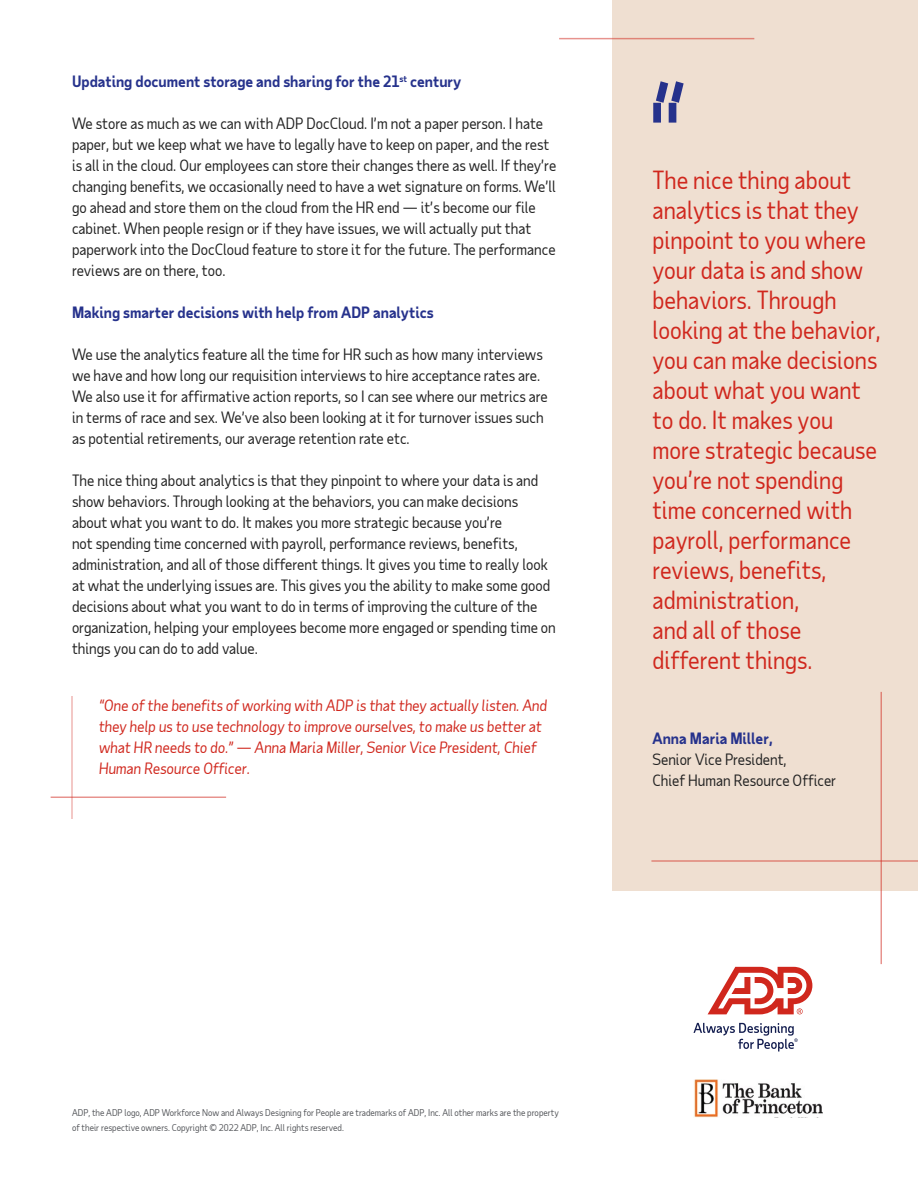
<style>
.page{position:relative;width:918px;height:1188px;background:#fff}
.page>*{position:absolute;margin:0;border:0;box-sizing:border-box;transform-origin:0 0}
.t1{font:24px/30px "Taub Sans";color:#d0271d}
.t2{font:15px/21px "Taub Sans";color:#222}
.t3{font:italic 15px/21px "Taub Sans";color:#d0271d}
.t4{font:700 15px "Taub Sans";color:#26328c}
.t5{font:9px/15px "Taub Sans";color:#54565a}
</style>
<div class="page">
<div style="left:612px;top:0;width:306px;height:891px;background:#efdfd1"></div>
<hr style="left:72px;top:696px;width:1px;height:123px;background:#e8938e">
<hr style="left:51px;top:796px;width:175px;height:2px;background:#d0271d">
<hr style="left:559px;top:38px;width:195px;height:1px;background:#d0271d">
<hr style="left:880px;top:692px;width:2px;height:272px;background:#d0271d">
<hr style="left:651px;top:860px;width:267px;height:2px;background:#d0271d">
<svg style="left:653px;top:81px;width:31px;height:42px"></svg>
<svg style="left:693px;top:1023px;width:105px;height:29px"></svg>
<svg style="left:708px;top:967px;width:104px;height:47px"></svg>
<img style="left:694px;top:1079px;width:128px;height:38px">
<p class="t4" style="left:72px;top:72px;width:391px">Updating document storage and sharing for the 21<sup>st</sup> century</p>
<p class="t2" style="left:72px;top:113px;width:486px">We store as much as we can with ADP DocCloud. I’m not a paper person. I hate paper, but we keep what we have to legally have to keep on paper, and the rest is all in the cloud. Our employees can store their changes there as well. If they’re changing benefits, we occasionally need to have a wet signature on forms. We’ll go ahead and store them on the cloud from the HR end — it’s become our file cabinet. When people resign or if they have issues, we will actually put that paperwork into the DocCloud feature to store it for the future. The performance reviews are on there, too.</p>
<p class="t4" style="left:72px;top:303px;width:363px">Making smarter decisions with help from ADP analytics</p>
<p class="t2" style="left:72px;top:344px;width:477px">We use the analytics feature all the time for HR such as how many interviews we have and how long our requisition interviews to hire acceptance rates are.<br>We also use it for affirmative action reports, so I can see where our metrics are in terms of race and sex. We’ve also been looking at it for turnover issues such as potential retirements, our average retention rate etc.</p>
<p class="t2" style="left:72px;top:470px;width:485px">The nice thing about analytics is that they pinpoint to where your data is and show behaviors. Through looking at the behaviors, you can make decisions about what you want to do. It makes you more strategic because you’re<br>not spending time concerned with payroll, performance reviews, benefits, administration, and all of those different things. It gives you time to really look at what the underlying issues are. This gives you the ability to make some good decisions about what you want to do in terms of improving the culture of the organization, helping your employees become more engaged or spending time on things you can do to add value.</p>
<p class="t3" style="left:99px;top:695px;width:450px">“One of the benefits of working with ADP is that they actually listen. And they help us to use technology to improve ourselves, to make us better at what HR needs to do.” — Anna Maria Miller, Senior Vice President, Chief Human Resource Officer.</p>
<p class="t1" style="left:652px;top:165px;width:230px">The nice thing about analytics is that they pinpoint to you where your data is and show behaviors. Through looking at the behavior, you can make decisions about what you want to do. It makes you more strategic because you’re not spending time concerned with payroll, performance reviews, benefits, administration,<br>and all of those different things.</p>
<p class="t4" style="left:652px;top:729px;width:122px">Anna Maria Miller,</p>
<p class="t2" style="left:652px;top:749px;width:185px">Senior Vice President,<br>Chief Human Resource Officer</p>
<p class="t5" style="left:72px;top:1105px;width:488px">ADP, the ADP logo, ADP Workforce Now and Always Designing for People are trademarks of ADP, Inc. All other marks are the property of their respective owners. Copyright © 2022 ADP, Inc. All rights reserved.</p>
</div>
